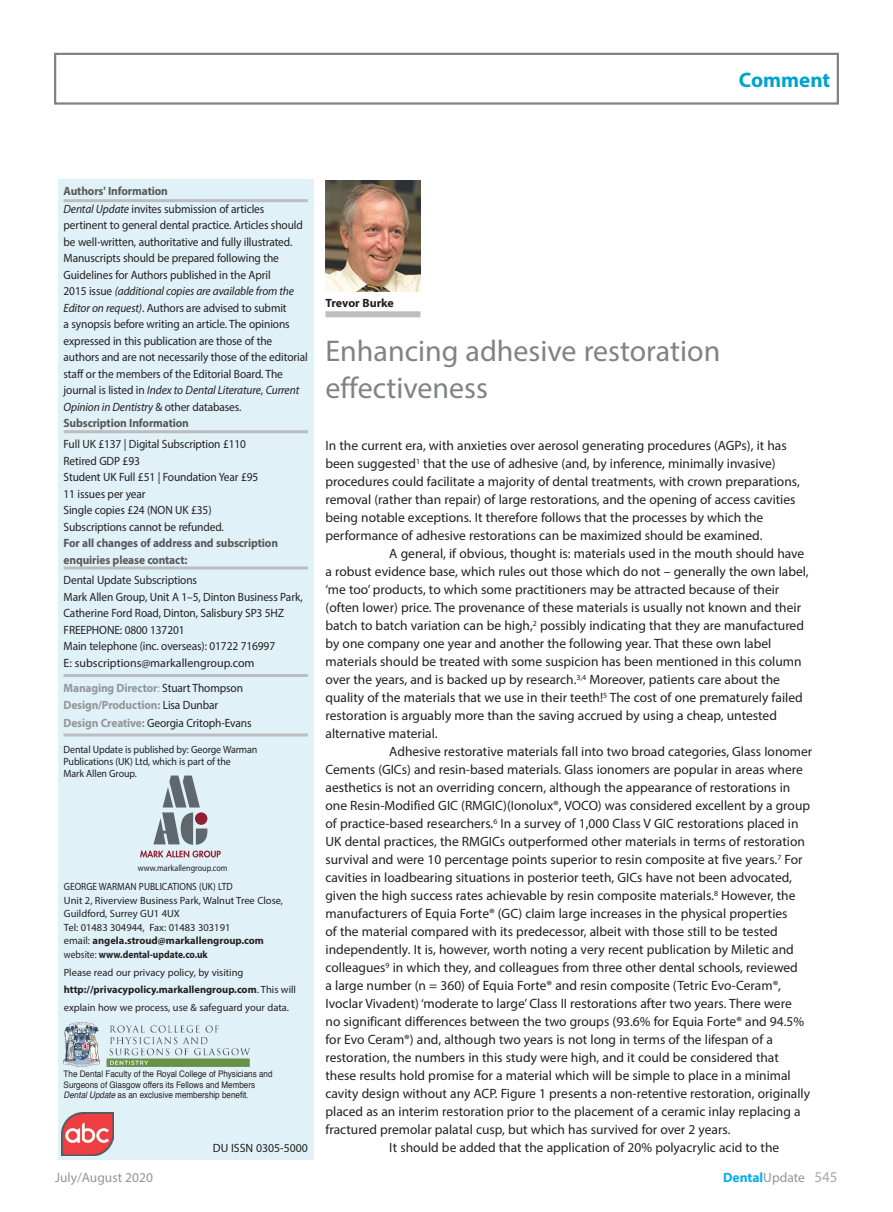
<style>
.page{position:relative;width:893px;height:1212px;background:#fff}
.page>*{position:absolute;margin:0;border:0;box-sizing:border-box;transform-origin:0 0}
.bf{font:30px/36.3px "Myriad Pro";color:#808285}
.t1{font:700 21px "Myriad Pro";color:#00a4ca}
.bi{font:13.5px/18px "Myriad Pro";color:#231f20}
.bf-2{font:13.5px/18px "Myriad Pro";color:#231f20}
.t2{font:13.5px "Myriad Pro";color:#939598}
.t3{font:700 13.5px "Myriad Pro";color:#00aeef}
.fannel_panel_sub_hea{font:12px/16.5px "Myriad Pro";letter-spacing:-.01em;color:#231f20;scale:.95 1}
.Fannel_pannel_body_c{font:12px/16.5px "Myriad Pro";letter-spacing:-.01em;color:#231f20;scale:.95 1}
.fannel_panel_sub_hea-2{font:700 12px/16.5px "Myriad Pro";letter-spacing:-.01em;color:#57585a;scale:.95 1}
.t4{font:700 12px/18px "Myriad Pro";letter-spacing:-.01em;color:#939598;scale:.95 1}
.fannel_panel_sub_hea-3{font:12px "Myriad Pro";letter-spacing:-.01em;color:#231f20}
.content_fannel_body{font:12px "Myriad Pro";color:#231f20}
.a{font:700 12px "Myriad Pro";letter-spacing:-.005em;color:#231f20}
.comment_heading_36pt{font:10.5px/13.5px "Myriad Pro";color:#231f20}
.comment_heading_36pt-2{font:10.5px "Myriad Pro";color:#231f20;scale:.95 1}
.comment_heading_36pt-3{font:10.5px "Myriad Pro";color:#231f20;scale:.9 1}
.t5{font:9px/10.5px "Helvetica";color:#231f20;scale:.9 1}
.comment_heading_36pt-4{font:9px "Myriad Pro";color:#231f20;scale:.9 1}
.s1{font-style:italic}
.s2{font-weight:400}
.s3{font-weight:400;color:#231f20}
.s4{font-weight:700}
.s5{font-weight:400;color:#939598}
.s6{font-weight:400;font-size:15px;color:#a8a9ad}
</style>
<div class="page">
<div style="left:54px;top:53px;width:785px;height:52px;border:2px solid #808285"></div>
<div style="left:58px;top:179px;width:256px;height:980px;background:#e0f2f7"></div>
<img style="left:62px;top:1113px;width:52px;height:43px">
<hr style="left:64px;top:199px;width:244px;height:3px;background:#bcbdc0">
<hr style="left:64px;top:430px;width:244px;height:3px;background:#bcbdc0">
<hr style="left:64px;top:566px;width:244px;height:3px;background:#bcbdc0">
<hr style="left:64px;top:674px;width:244px;height:3px;background:#bcbdc0">
<hr style="left:64px;top:733px;width:244px;height:3px;background:#bcbdc0">
<img style="left:63px;top:1022px;width:187px;height:44px">
<svg style="left:140px;top:775px;width:81px;height:82px"></svg>
<div style="left:325px;top:311px;width:95px;height:6px;background:#bcbdc0"></div>
<img style="left:325px;top:181px;width:95px;height:111px">
<h2 class="t1" style="left:739px;top:66px;width:93px">Comment</h2>
<p class="fannel_panel_sub_hea-2" style="left:64px;top:182px;width:111px">Authors' Information</p>
<p class="fannel_panel_sub_hea" style="left:64px;top:200px;width:259px"><span class="s1">Dental Update</span> invites submission of articles pertinent to general dental practice. Articles should be well-written, authoritative and fully illustrated.<br>Manuscripts should be prepared following the Guidelines for Authors published in the April<br>2015 issue <span class="s1">(additional copies are available from the Editor on request)</span>. Authors are advised to submit<br>a synopsis before writing an article. The opinions expressed in this publication are those of the authors and are not necessarily those of the editorial staff or the members of the Editorial Board. The journal is listed in <span class="s1">Index to Dental Literature</span>, <span class="s1">Current Opinion in Dentistry</span> &amp; other databases.</p>
<p class="fannel_panel_sub_hea-2" style="left:64px;top:415px;width:133px">Subscription Information</p>
<p class="Fannel_pannel_body_c" style="left:64px;top:436px;width:194px">Full UK £137 | Digital Subscription £110</p>
<p class="Fannel_pannel_body_c" style="left:64px;top:452px;width:82px">Retired GDP £93</p>
<p class="Fannel_pannel_body_c" style="left:64px;top:469px;width:206px">Student UK Full £51 | Foundation Year £95</p>
<p class="Fannel_pannel_body_c" style="left:64px;top:485px;width:88px">11 issues per year</p>
<p class="Fannel_pannel_body_c" style="left:64px;top:502px;width:157px">Single copies £24 (NON UK £35)</p>
<p class="Fannel_pannel_body_c" style="left:64px;top:518px;width:170px">Subscriptions cannot be refunded.</p>
<p class="fannel_panel_sub_hea-2" style="left:64px;top:534px;width:227px">For all changes of address and subscription enquiries please contact:</p>
<p class="Fannel_pannel_body_c" style="left:64px;top:572px;width:142px">Dental Update Subscriptions</p>
<p class="Fannel_pannel_body_c" style="left:64px;top:588px;width:253px">Mark Allen Group, Unit A 1–5, Dinton Business Park,<br>Catherine Ford Road, Dinton, Salisbury SP3 5HZ</p>
<p class="Fannel_pannel_body_c" style="left:64px;top:621px;width:224px">FREEPHONE: 0800 137201<br>Main telephone (inc. overseas): 01722 716997</p>
<p class="fannel_panel_sub_hea-3" style="left:64px;top:655px;width:193px">E: subscriptions@markallengroup.com</p>
<p class="t4" style="left:64px;top:678px;width:190px">Managing Director<span class="s2">:</span> <span class="s3">Stuart Thompson</span></p>
<p class="t4" style="left:64px;top:695px;width:199px">Design/Production: <span class="s3">Lisa Dunbar<br></span>Design Creative: <span class="s3">Georgia Critoph-Evans</span></p>
<p class="comment_heading_36pt-2" style="left:64px;top:743px;width:206px">Dental Update is published by: George Warman</p>
<p class="comment_heading_36pt-2" style="left:64px;top:755px;width:177px">Publications (UK) Ltd, which is part of the</p>
<p class="comment_heading_36pt-2" style="left:64px;top:767px;width:79px">Mark Allen Group.</p>
<p class="comment_heading_36pt-4" style="left:138px;top:862px;width:101px">www.markallengroup.com</p>
<p class="comment_heading_36pt-3" style="left:64px;top:880px;width:189px">GEORGE WARMAN PUBLICATIONS (UK) LTD</p>
<p class="comment_heading_36pt" style="left:64px;top:893px;width:221px">Unit 2, Riverview Business Park, Walnut Tree Close, Guildford, Surrey GU1 4UX<br>Tel: 01483 304944, Fax: 01483 303191<br>email: <span class="s4">angela.stroud@markallengroup.com </span>website: <span class="s4">www.dental-update.co.uk</span></p>
<p class="comment_heading_36pt" style="left:64px;top:963px;width:234px;line-height:17.4px">Please read our privacy policy, by visiting <span class="s4">http://privacypolicy.markallengroup.com</span>. This will explain how we process, use &amp; safeguard your data.</p>
<p class="t5" style="left:64px;top:1069px;width:234px">The Dental Faculty of the Royal College of Physicians and<br>Surgeons of Glasgow offers its Fellows and Members<br><span class="s1">Dental Update</span> as an exclusive membership benefit.</p>
<p class="content_fannel_body" style="left:213px;top:1141px;width:96px">DU ISSN 0305-5000</p>
<p class="a" style="left:325px;top:295px;width:70px">Trevor Burke</p>
<p class="bf" style="left:325px;top:333px;width:396px">Enhancing adhesive restoration effectiveness</p>
<p class="bf-2" style="left:325px;top:436px;width:476px">In the current era, with anxieties over aerosol generating procedures (AGPs), it has been suggested<sup>1</sup> that the use of adhesive (and, by inference, minimally invasive) procedures could facilitate a majority of dental treatments, with crown preparations, removal (rather than repair) of large restorations, and the opening of access cavities being notable exceptions. It therefore follows that the processes by which the performance of adhesive restorations can be maximized should be examined.</p>
<p class="bi" style="left:325px;top:544px;width:485px;text-indent:64px">A general, if obvious, thought is: materials used in the mouth should have a robust evidence base, which rules out those which do not – generally the own label, ‘me too’ products, to which some practitioners may be attracted because of their (often lower) price. The provenance of these materials is usually not known and their batch to batch variation can be high,<sup>2</sup> possibly indicating that they are manufactured by one company one year and another the following year. That these own label materials should be treated with some suspicion has been mentioned in this column over the years, and is backed up by research.<sup>3,4</sup> Moreover, patients care about the quality of the materials that we use in their teeth!<sup>5</sup> The cost of one prematurely failed restoration is arguably more than the saving accrued by using a cheap, untested alternative material.</p>
<p class="bi" style="left:325px;top:742px;width:488px;text-indent:64px">Adhesive restorative materials fall into two broad categories, Glass Ionomer Cements (GICs) and resin-based materials. Glass ionomers are popular in areas where aesthetics is not an overriding concern, although the appearance of restorations in one Resin-Modified GIC (RMGIC)(Ionolux®, VOCO) was considered excellent by a group of practice-based researchers.<sup>6</sup> In a survey of 1,000 Class V GIC restorations placed in UK dental practices, the RMGICs outperformed other materials in terms of restoration survival and were 10 percentage points superior to resin composite at five years.<sup>7</sup> For cavities in loadbearing situations in posterior teeth, GICs have not been advocated, given the high success rates achievable by resin composite materials.<sup>8</sup> However, the manufacturers of Equia Forte® (GC) claim large increases in the physical properties<br>of the material compared with its predecessor, albeit with those still to be tested independently. It is, however, worth noting a very recent publication by Miletic and colleagues<sup>9</sup> in which they, and colleagues from three other dental schools, reviewed<br>a large number (n = 360) of Equia Forte® and resin composite (Tetric Evo-Ceram®, Ivoclar Vivadent) ‘moderate to large’ Class II restorations after two years. There were<br>no significant differences between the two groups (93.6% for Equia Forte® and 94.5% for Evo Ceram®) and, although two years is not long in terms of the lifespan of a restoration, the numbers in this study were high, and it could be considered that these results hold promise for a material which will be simple to place in a minimal cavity design without any ACP. Figure 1 presents a non-retentive restoration, originally placed as an interim restoration prior to the placement of a ceramic inlay replacing a fractured premolar palatal cusp, but which has survived for over 2 years.</p>
<p class="bi" style="left:389px;top:1138px;width:391px">It should be added that the application of 20% polyacrylic acid to the</p>
<p class="t2" style="left:55px;top:1168px;width:99px">July/August 2020</p>
<p class="t3" style="left:723px;top:1168px;width:116px">Dental<span class="s5">Update</span> <span class="s6">545</span></p>
</div>
